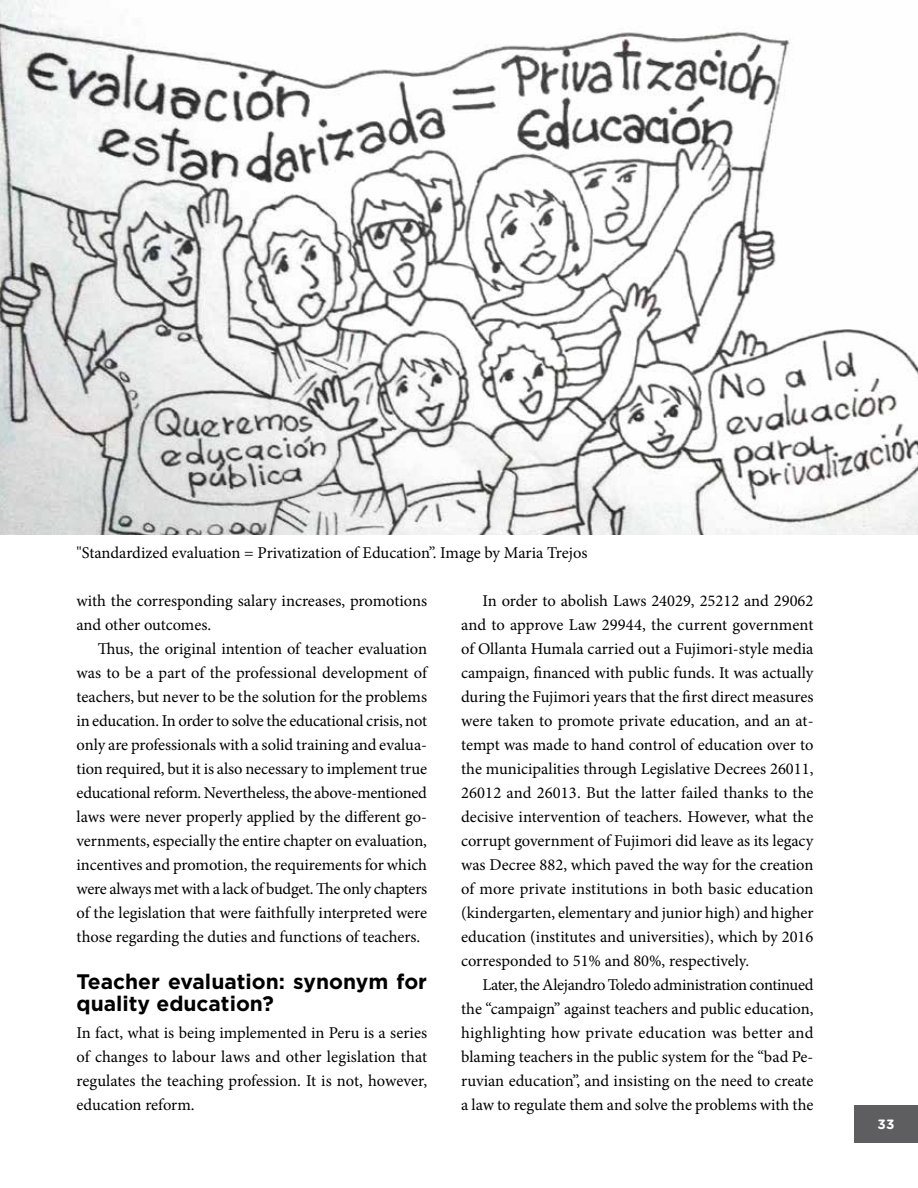
<style>
.page{position:relative;width:918px;height:1188px;background:#fff}
.page>*{position:absolute;margin:0;border:0;box-sizing:border-box;transform-origin:0 0}
.t1{font:700 21px/22.5px "Gotham";color:#000}
.t2{font:16.5px/24px "Minion Pro";color:#000;text-align:justify}
.t3{font:700 13.5px "Gotham Rounded";color:#fff}
</style>
<div class="page">
<div style="left:854px;top:1105px;width:64px;height:38px;background:#5e5e61"></div>
<img style="left:1px;top:0;width:917px;height:534px">
<hr style="left:0;top:0;width:1px;height:534px;background:#000">
<p class="t2" style="left:77px;top:541px;width:513px">"Standardized evaluation = Privatization of Education”. Image by Maria Trejos</p>
<p class="t2" style="left:77px;top:589px;width:352px">with the corresponding salary increases, promotions and other outcomes.</p>
<p class="t2" style="left:77px;top:637px;width:352px;text-indent:21px">Thus, the original intention of teacher evaluation was to be a part of the professional development of teachers, but never to be the solution for the problems in education. In order to solve the educational crisis, not only are professionals with a solid training and evalua&shy;tion required, but it is also necessary to implement true educational reform. Nevertheless, the above-mentioned laws were never properly applied by the different go&shy;vernments, especially the entire chapter on evaluation, incentives and promotion, the requirements for which were always met with a lack of budget. The only chapters of the legislation that were faithfully interpreted were those regarding the duties and functions of teachers.</p>
<p class="t1" style="left:77px;top:969px;width:352px">Teacher evaluation: synonym for quality education?</p>
<p class="t2" style="left:77px;top:1021px;width:352px">In fact, what is being implemented in Peru is a series of changes to labour laws and other legislation that regulates the teaching profession. It is not, however, education reform.</p>
<p class="t2" style="left:461px;top:589px;width:354px;text-indent:21px">In order to abolish Laws 24029, 25212 and 29062 and to approve Law 29944, the current government of Ollanta Humala carried out a Fujimori-style media campaign, financed with public funds. It was actually during the Fujimori years that the first direct measures were taken to promote private education, and an at&shy;tempt was made to hand control of education over to the municipalities through Legislative Decrees 26011, 26012 and 26013. But the latter failed thanks to the decisive intervention of teachers. However, what the corrupt government of Fujimori did leave as its legacy was Decree 882, which paved the way for the creation of more private institutions in both basic education (kindergarten, elementary and junior high) and higher education (institutes and universities), which by 2016 corresponded to 51% and 80%, respectively.</p>
<p class="t2" style="left:461px;top:973px;width:354px;text-indent:21px">Later, the Alejandro Toledo administration continued the “campaign” against teachers and public education, highlighting how private education was better and blaming teachers in the public system for the “bad Pe&shy;ruvian education”, and insisting on the need to create a law to regulate them and solve the problems with the</p>
<p class="t3" style="left:878px;top:1114px;width:19px">33</p>
</div>
